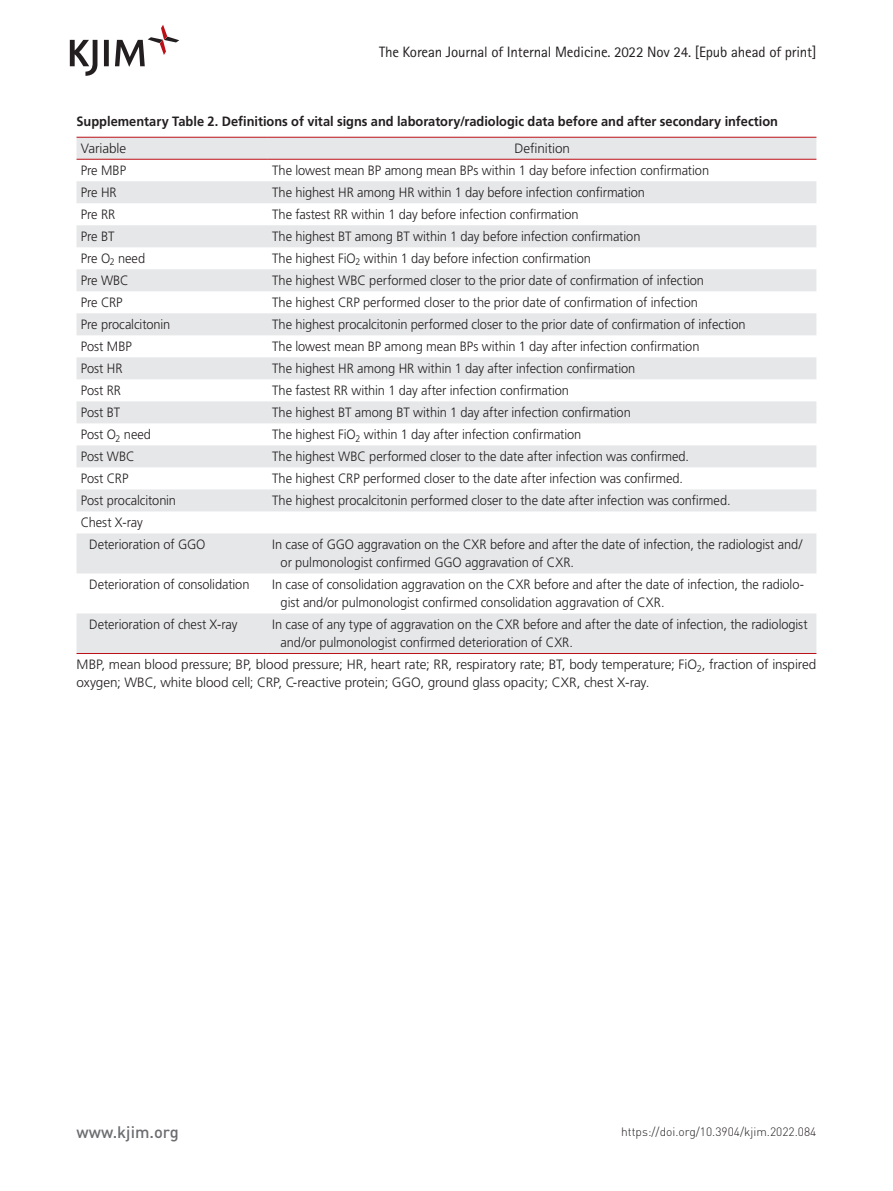
<style>
.page{position:relative;width:893px;height:1191px;background:#fff}
.page>*{position:absolute;margin:0;border:0;box-sizing:border-box;transform-origin:0 0}
.t1{font:500 16.5px "DIN Pro";color:#6c6d70}
.t2{font:15px "Rotis Sans Serif Std";letter-spacing:-.01em;color:#231f20}
.t3{font:300 13.5px/18px "Frutiger LT Std";letter-spacing:-.005em;color:#231f20;scale:.95 1}
.t4{font:300 13.5px/18px "Frutiger LT Std";letter-spacing:-.005em;color:#231f20}
.t5{font:700 13.5px "Frutiger LT Std";color:#231f20;scale:.95 1}
.t6{font:300 12px "DIN Pro";color:#231f20}
</style>
<div class="page">
<svg style="left:70px;top:25px;width:109px;height:51px"></svg>
<svg style="left:77px;top:138px;width:739px;height:515px;fill:#e6e7e9"></svg>
<hr style="left:77px;top:137px;width:191px;height:1px;background:#bb1018">
<hr style="left:268px;top:137px;width:548px;height:1px;background:#bb1018">
<hr style="left:77px;top:159px;width:191px;height:1px;background:#bb1018">
<hr style="left:268px;top:159px;width:548px;height:1px;background:#bb1018">
<hr style="left:77px;top:653px;width:191px;height:1px;background:#bb1018">
<hr style="left:268px;top:653px;width:548px;height:1px;background:#bb1018">
<p class="t2" style="left:379px;top:43px;width:439px">The Korean Journal of Internal Medicine. 2022 Nov 24. [Epub ahead of print]</p>
<p class="t5" style="left:77px;top:113px;width:740px">Supplementary Table 2. Definitions of vital signs and laboratory/radiologic data before and after secondary infection</p>
<p class="t4" style="left:81px;top:139px;width:47px">Variable</p>
<p class="t4" style="left:514px;top:139px;width:57px">Definition</p>
<p class="t3" style="left:81px;top:161px;width:49px">Pre MBP</p>
<p class="t3" style="left:272px;top:161px;width:461px">The lowest mean BP among mean BPs within 1 day before infection confirmation</p>
<p class="t3" style="left:81px;top:183px;width:39px">Pre HR</p>
<p class="t3" style="left:272px;top:183px;width:394px">The highest HR among HR within 1 day before infection confirmation</p>
<p class="t3" style="left:81px;top:205px;width:38px">Pre RR</p>
<p class="t3" style="left:272px;top:205px;width:324px">The fastest RR within 1 day before infection confirmation</p>
<p class="t3" style="left:81px;top:227px;width:37px">Pre BT</p>
<p class="t3" style="left:272px;top:227px;width:389px">The highest BT among BT within 1 day before infection confirmation</p>
<p class="t3" style="left:81px;top:249px;width:69px">Pre O<sub>2</sub> need</p>
<p class="t3" style="left:272px;top:249px;width:337px">The highest FiO<sub>2</sub> within 1 day before infection confirmation</p>
<p class="t3" style="left:81px;top:271px;width:52px">Pre WBC</p>
<p class="t3" style="left:272px;top:271px;width:456px">The highest WBC performed closer to the prior date of confirmation of infection</p>
<p class="t3" style="left:81px;top:293px;width:46px">Pre CRP</p>
<p class="t3" style="left:272px;top:293px;width:450px">The highest CRP performed closer to the prior date of confirmation of infection</p>
<p class="t3" style="left:81px;top:315px;width:96px">Pre procalcitonin</p>
<p class="t3" style="left:272px;top:315px;width:500px">The highest procalcitonin performed closer to the prior date of confirmation of infection</p>
<p class="t3" style="left:81px;top:337px;width:55px">Post MBP</p>
<p class="t3" style="left:272px;top:337px;width:451px">The lowest mean BP among mean BPs within 1 day after infection confirmation</p>
<p class="t3" style="left:81px;top:359px;width:45px">Post HR</p>
<p class="t3" style="left:272px;top:359px;width:384px">The highest HR among HR within 1 day after infection confirmation</p>
<p class="t3" style="left:81px;top:381px;width:44px">Post RR</p>
<p class="t3" style="left:272px;top:381px;width:314px">The fastest RR within 1 day after infection confirmation</p>
<p class="t3" style="left:81px;top:403px;width:43px">Post BT</p>
<p class="t3" style="left:272px;top:403px;width:379px">The highest BT among BT within 1 day after infection confirmation</p>
<p class="t3" style="left:81px;top:425px;width:75px">Post O<sub>2</sub> need</p>
<p class="t3" style="left:272px;top:425px;width:327px">The highest FiO<sub>2</sub> within 1 day after infection confirmation</p>
<p class="t3" style="left:81px;top:447px;width:58px">Post WBC</p>
<p class="t3" style="left:272px;top:447px;width:440px">The highest WBC performed closer to the date after infection was confirmed.</p>
<p class="t3" style="left:81px;top:469px;width:52px">Post CRP</p>
<p class="t3" style="left:272px;top:469px;width:434px">The highest CRP performed closer to the date after infection was confirmed.</p>
<p class="t3" style="left:81px;top:491px;width:102px">Post procalcitonin</p>
<p class="t3" style="left:272px;top:491px;width:484px">The highest procalcitonin performed closer to the date after infection was confirmed.</p>
<p class="t3" style="left:89px;top:511px;width:124px;line-height:22px;text-indent:-9px">Chest X-ray<br>Deterioration of GGO</p>
<p class="t3" style="left:281px;top:535px;width:550px;text-indent:-9px">In case of GGO aggravation on the CXR before and after the date of infection, the radiologist and/ or pulmonologist confirmed GGO aggravation of CXR.</p>
<p class="t3" style="left:89px;top:575px;width:170px">Deterioration of consolidation</p>
<p class="t3" style="left:281px;top:575px;width:552px;text-indent:-9px">In case of consolidation aggravation on the CXR before and after the date of infection, the radiolo&shy;gist and/or pulmonologist confirmed consolidation aggravation of CXR.</p>
<p class="t3" style="left:89px;top:615px;width:158px">Deterioration of chest X-ray</p>
<p class="t3" style="left:281px;top:615px;width:556px;text-indent:-9px">In case of any type of aggravation on the CXR before and after the date of infection, the radiologist and/or pulmonologist confirmed deterioration of CXR.</p>
<p class="t4" style="left:77px;top:656px;width:741px">MBP, mean blood pressure; BP, blood pressure; HR, heart rate; RR, respiratory rate; BT, body temperature; FiO<sub>2</sub>, fraction of inspired oxygen; WBC, white blood cell; CRP, C-reactive protein; GGO, ground glass opacity; CXR, chest X-ray.</p>
<p class="t1" style="left:77px;top:1120px;width:104px">www.kjim.org</p>
<p class="t6" style="left:621px;top:1123px;width:197px">https://doi.org/10.3904/kjim.2022.084</p>
</div>
